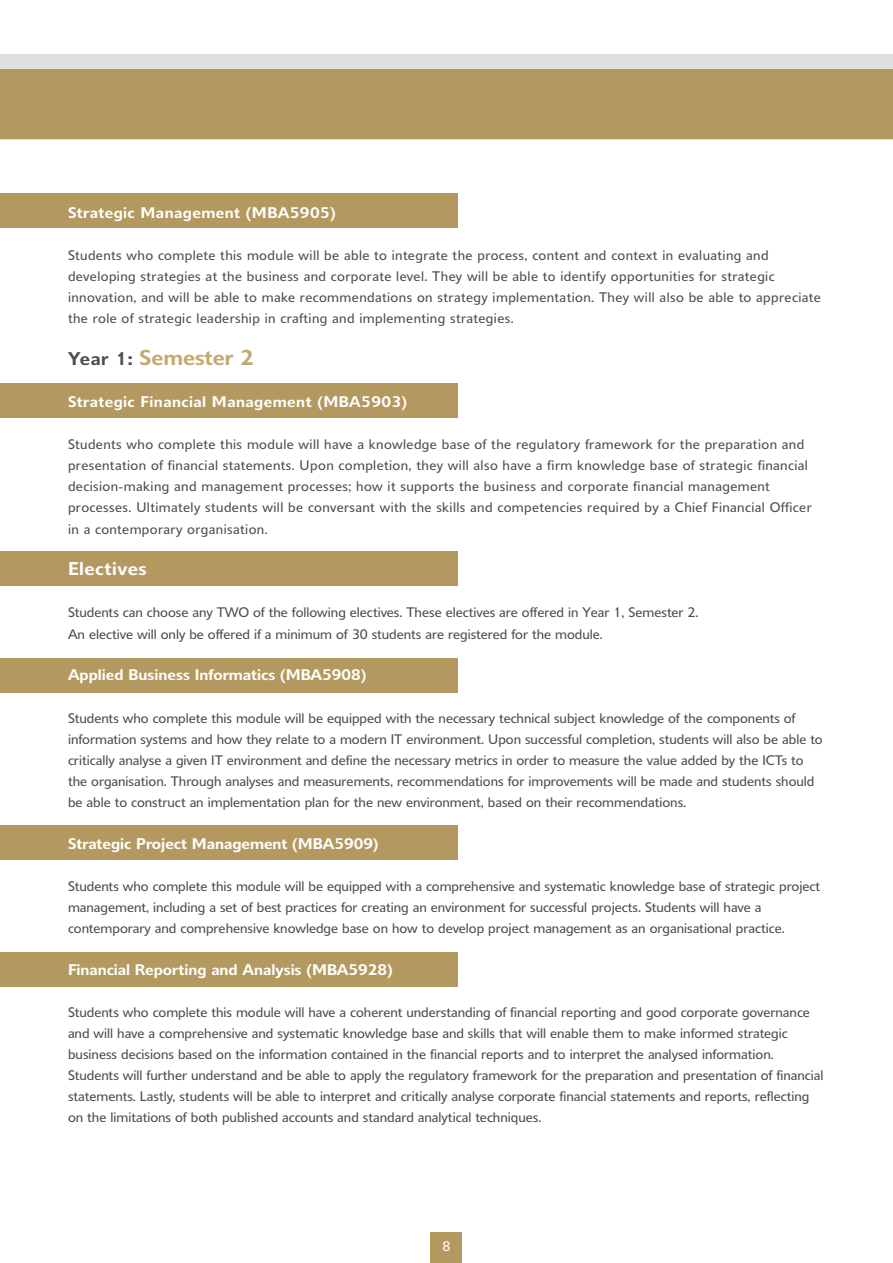
<style>
.page{position:relative;width:893px;height:1263px;background:#fff}
.page>*{position:absolute;margin:0;border:0;box-sizing:border-box;transform-origin:0 0}
.t1{font:600 21px "Delargo DT";color:#c4a86e}
.t2{font:600 18px "Delargo DT";letter-spacing:.03em;color:#fff}
.t3{font:600 15px "Delargo DT";color:#fff}
.t4{font:600 15px "Delargo DT";letter-spacing:.03em;color:#fff}
.t5{font:13.5px/21px "Delargo DT";color:#4d4d4f}
.t6{font:13.5px/21px "Delargo DT";letter-spacing:.03em;color:#4d4d4f}
.t7{font:13.5px "Delargo DT";color:#fff}
.s1{font-size:18px;color:#4d4d4f}
</style>
<div class="page">
<div style="left:0;top:54px;width:893px;height:85px;background:#dedfe0"></div>
<div style="left:0;top:69px;width:893px;height:70px;background:#b3995f"></div>
<div style="left:431px;top:1233px;width:31px;height:30px;background:#b3995f"></div>
<div style="left:0;top:552px;width:458px;height:34px;background:#b3995f"></div>
<div style="left:0;top:193px;width:458px;height:34px;background:#b3995f"></div>
<div style="left:0;top:384px;width:458px;height:34px;background:#b3995f"></div>
<div style="left:0;top:658px;width:458px;height:34px;background:#b3995f"></div>
<div style="left:0;top:825px;width:458px;height:34px;background:#b3995f"></div>
<div style="left:0;top:952px;width:458px;height:34px;background:#b3995f"></div>
<p class="t4" style="left:68px;top:203px;width:269px">Strategic Management (MBA5905)</p>
<p class="t6" style="left:68px;top:244px;width:754px">Students who complete this module will be able to integrate the process, content and context in evaluating and developing strategies at the business and corporate level. They will be able to identify opportunities for strategic innovation, and will be able to make recommendations on strategy implementation. They will also be able to appreciate the role of strategic leadership in crafting and implementing strategies.</p>
<h1 class="t1" style="left:68px;top:345px;width:187px"><span class="s1">Year 1:</span> Semester 2</h1>
<p class="t4" style="left:68px;top:393px;width:341px">Strategic Financial Management (MBA5903)</p>
<p class="t6" style="left:68px;top:434px;width:745px">Students who complete this module will have a knowledge base of the regulatory framework for the preparation and presentation of financial statements. Upon completion, they will also have a firm knowledge base of strategic financial decision-making and management processes; how it supports the business and corporate financial management processes. Ultimately students will be conversant with the skills and competencies required by a Chief Financial Officer in a contemporary organisation.</p>
<h2 class="t2" style="left:68px;top:558px;width:80px">Electives</h2>
<p class="t5" style="left:68px;top:602px;width:632px">Students can choose any TWO of the following electives. These electives are offered in Year 1, Semester 2.<br>An elective will only be offered if a minimum of 30 students are registered for the module.</p>
<p class="t3" style="left:68px;top:666px;width:300px">Applied Business Informatics (MBA5908)</p>
<p class="t5" style="left:68px;top:707px;width:756px">Students who complete this module will be equipped with the necessary technical subject knowledge of the components of information systems and how they relate to a modern IT environment. Upon successful completion, students will also be able to critically analyse a given IT environment and define the necessary metrics in order to measure the value added by the ICTs to the organisation. Through analyses and measurements, recommendations for improvements will be made and students should be able to construct an implementation plan for the new environment, based on their recommendations.</p>
<p class="t3" style="left:68px;top:834px;width:312px">Strategic Project Management (MBA5909)</p>
<p class="t5" style="left:68px;top:875px;width:754px">Students who complete this module will be equipped with a comprehensive and systematic knowledge base of strategic project management, including a set of best practices for creating an environment for successful projects. Students will have a contemporary and comprehensive knowledge base on how to develop project management as an organisational practice.</p>
<p class="t3" style="left:68px;top:960px;width:326px">Financial Reporting and Analysis (MBA5928)</p>
<p class="t5" style="left:68px;top:1001px;width:757px">Students who complete this module will have a coherent understanding of financial reporting and good corporate governance and will have a comprehensive and systematic knowledge base and skills that will enable them to make informed strategic business decisions based on the information contained in the financial reports and to interpret the analysed information.<br>Students will further understand and be able to apply the regulatory framework for the preparation and presentation of financial statements. Lastly, students will be able to interpret and critically analyse corporate financial statements and reports, reflecting on the limitations of both published accounts and standard analytical techniques.</p>
<p class="t7" style="left:442px;top:1237px;width:10px">8</p>
</div>
